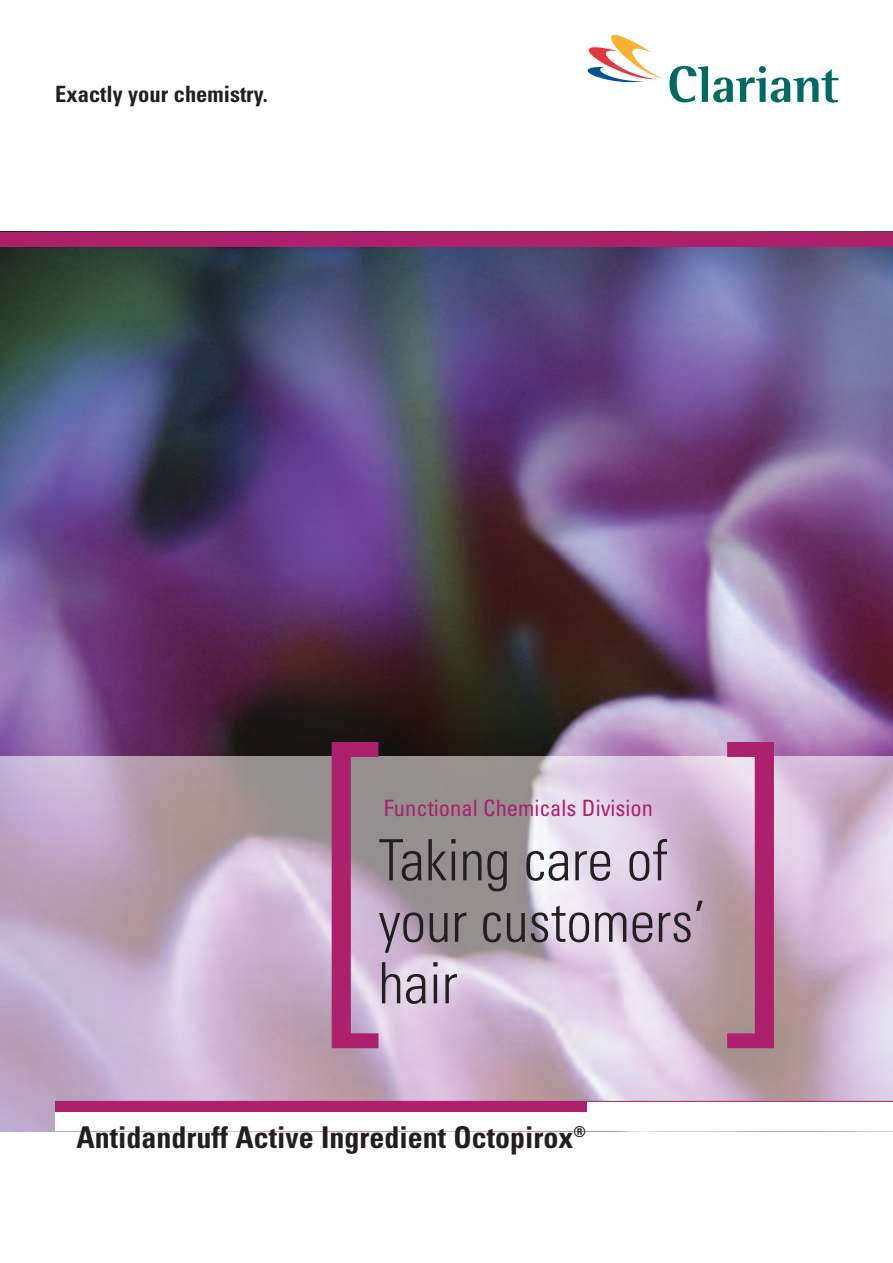
<style>
.page{position:relative;width:893px;height:1263px;background:#fff}
.page>*{position:absolute;margin:0;border:0;box-sizing:border-box;transform-origin:0 0}
.t1{font:300 condensed 57px/61.5px "Univers";color:#231f20}
.t2{font:700 condensed 30px "Univers";color:#231f20}
.t3{font:condensed 22.5px "Univers";color:#ad206b}
.t4{font:700 condensed 22.5px "Univers";color:#231f20}
</style>
<div class="page">
<img style="left:0;top:246px;width:893px;height:511px">
<svg style="left:669px;top:66px;width:169px;height:37px"></svg>
<svg style="left:587px;top:34px;width:76px;height:49px"></svg>
<div style="left:0;top:232px;width:893px;height:14px;background:#ad206b"></div>
<div style="left:55px;top:1101px;width:532px;height:11px;background:#ad206b"></div>
<hr style="left:55px;top:1101px;width:838px;height:1px;background:#ad206b">
<svg style="left:332px;top:742px;width:46px;height:306px;background:#b26994"></svg>
<svg style="left:727px;top:742px;width:47px;height:306px;background:#b86a92"></svg>
<p class="t4" style="left:55px;top:86px;width:214px">Exactly your chemistry.</p>
<p class="t3" style="left:384px;top:799px;width:271px">Functional Chemicals Division</p>
<h1 class="t1" style="left:378px;top:834px;width:329px">Taking care of your customers’ hair</h1>
<p class="t2" style="left:77px;top:1126px;width:511px">Antidandruff Active Ingredient Octopirox<sup>®</sup></p>
</div>
